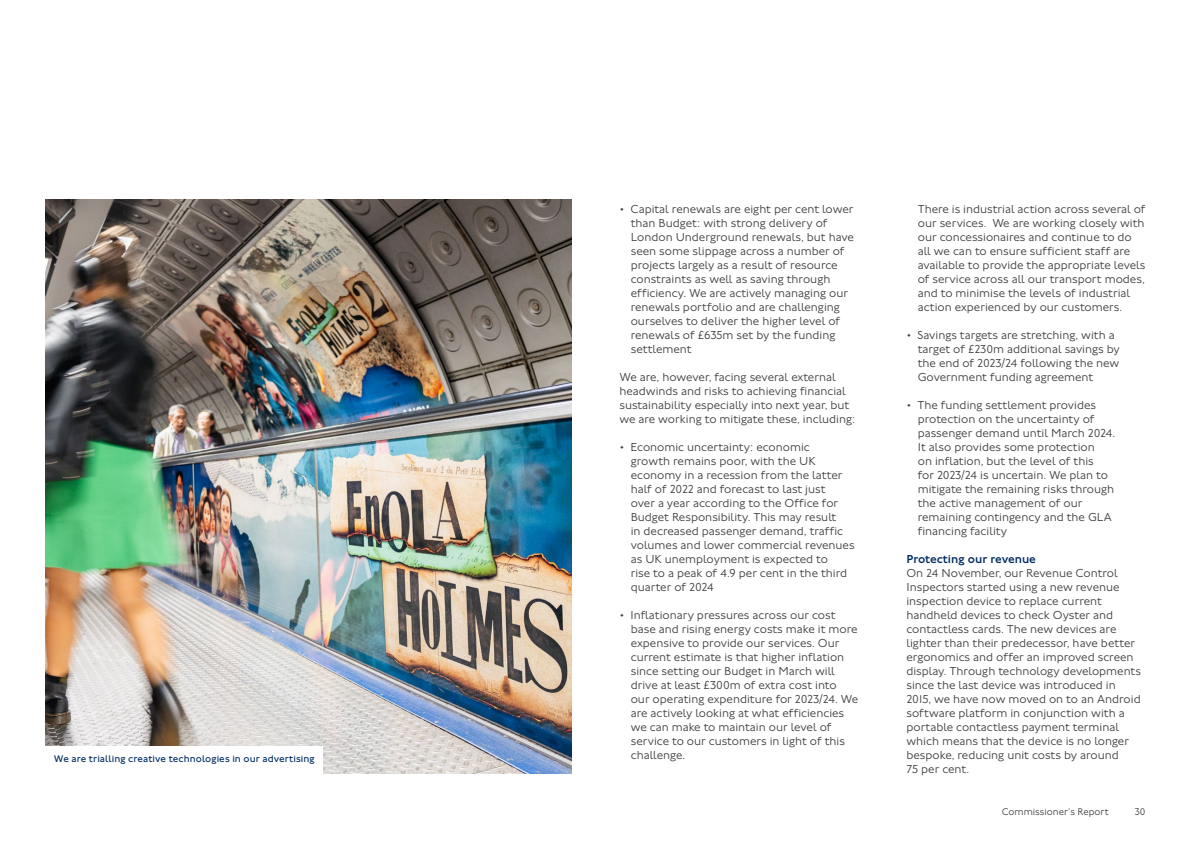
<style>
.page{position:relative;width:1191px;height:842px;background:#fff}
.page>*{position:absolute;margin:0;border:0;box-sizing:border-box;transform-origin:0 0}
.Body_12_14__P{font:300 12px/14px "Johnston 100";color:#414042}
.Body_Heading_12_14_B{font:500 12px "Johnston 100";color:#002e63}
.PictureCaption_10_12{font:10px "Johnston 100";letter-spacing:.005em;color:#002e63}
.t1{font:300 10px "Johnston 100";color:#414042}
</style>
<div class="page">
<img style="left:45px;top:199px;width:526px;height:574px">
<div style="left:45px;top:746px;width:278px;height:27px;background:#fff"></div>
<p class="PictureCaption_10_12" style="left:54px;top:753px;width:262px">We are trialling creative technologies in our advertising</p>
<p class="Body_12_14__P" style="left:631px;top:203px;width:225px;text-indent:-11px">• Capital renewals are eight per cent lower than Budget: with strong delivery of London Underground renewals, but have seen some slippage across a number of projects largely as a result of resource constraints as well as saving through efficiency. We are actively managing our renewals portfolio and are challenging ourselves to deliver the higher level of renewals of £635m set by the funding settlement</p>
<p class="Body_12_14__P" style="left:619px;top:371px;width:237px">We are, however, facing several external headwinds and risks to achieving financial sustainability especially into next year, but we are working to mitigate these, including:</p>
<p class="Body_12_14__P" style="left:631px;top:441px;width:225px;text-indent:-11px">• Economic uncertainty: economic<br>growth remains poor, with the UK economy in a recession from the latter half of 2022 and forecast to last just<br>over a year according to the Office for Budget Responsibility. This may result<br>in decreased passenger demand, traffic volumes and lower commercial revenues as UK unemployment is expected to<br>rise to a peak of 4.9 per cent in the third quarter of 2024</p>
<p class="Body_12_14__P" style="left:631px;top:609px;width:229px;text-indent:-11px">• Inflationary pressures across our cost base and rising energy costs make it more expensive to provide our services. Our current estimate is that higher inflation since setting our Budget in March will drive at least £300m of extra cost into our operating expenditure for 2023/24. We are actively looking at what efficiencies we can make to maintain our level of service to our customers in light of this challenge.</p>
<p class="Body_12_14__P" style="left:917px;top:203px;width:229px">There is industrial action across several of our services. We are working closely with our concessionaires and continue to do all we can to ensure sufficient staff are available to provide the appropriate levels of service across all our transport modes, and to minimise the levels of industrial action experienced by our customers.</p>
<p class="Body_12_14__P" style="left:917px;top:329px;width:204px;text-indent:-11px">• Savings targets are stretching, with a target of £230m additional savings by the end of 2023/24 following the new Government funding agreement</p>
<p class="Body_12_14__P" style="left:917px;top:399px;width:199px;text-indent:-11px">• The funding settlement provides protection on the uncertainty of passenger demand until March 2024.<br>It also provides some protection<br>on inflation, but the level of this<br>for 2023/24 is uncertain. We plan to mitigate the remaining risks through the active management of our remaining contingency and the GLA financing facility</p>
<h3 class="Body_Heading_12_14_B" style="left:906px;top:553px;width:131px">Protecting our revenue</h3>
<p class="Body_12_14__P" style="left:906px;top:567px;width:236px">On 24 November, our Revenue Control Inspectors started using a new revenue inspection device to replace current handheld devices to check Oyster and contactless cards. The new devices are lighter than their predecessor, have better ergonomics and offer an improved screen display. Through technology developments since the last device was introduced in 2015, we have now moved on to an Android software platform in conjunction with a portable contactless payment terminal which means that the device is no longer bespoke, reducing unit costs by around<br>75 per cent.</p>
<p class="t1" style="left:1002px;top:807px;width:108px">Commissioner’s Report</p>
<p class="t1" style="left:1134px;top:807px;width:12px">30</p>
</div>
